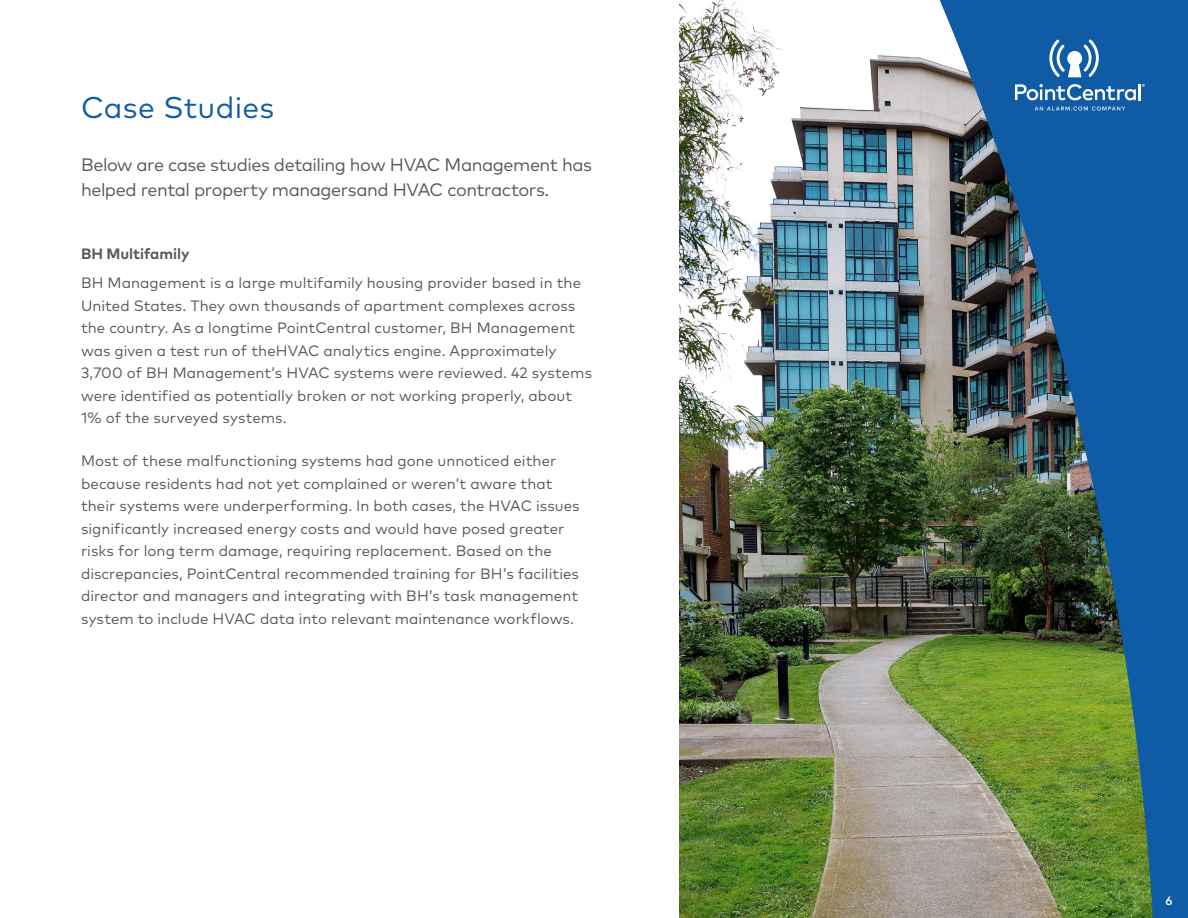
<style>
.page{position:relative;width:1188px;height:918px;background:#fff}
.page>*{position:absolute;margin:0;border:0;box-sizing:border-box;transform-origin:0 0}
.t1{font:30px "Mark Pro";letter-spacing:.01em;color:#105ba6}
.t2{font:18px/25.5px "Mark Pro";letter-spacing:-.025em;color:#57585a}
.t3{font:15px/22.5px "Mark Pro";letter-spacing:.005em;color:#57585a}
.t4{font:700 15px "Mark Pro";letter-spacing:-.005em;color:#57585a}
.t5{font:500 12px "Mark Pro";color:#fff}
</style>
<div class="page">
<img style="left:679px;top:0;width:509px;height:918px">
<svg style="left:1035px;top:107px;width:90px;height:4px"></svg>
<svg style="left:1015px;top:84px;width:130px;height:16px"></svg>
<svg style="left:1049px;top:40px;width:50px;height:37px"></svg>
<p class="t1" style="left:81px;top:85px;width:195px">Case Studies</p>
<p class="t2" style="left:81px;top:150px;width:513px">Below are case studies detailing how HVAC Management has helped rental property managersand HVAC contractors.</p>
<p class="t4" style="left:81px;top:243px;width:110px">BH Multifamily</p>
<p class="t3" style="left:81px;top:271px;width:513px">BH Management is a large multifamily housing provider based in the United States. They own thousands of apartment complexes across the country. As a longtime PointCentral customer, BH Management was given a test run of theHVAC analytics engine. Approximately 3,700 of BH Management’s HVAC systems were reviewed. 42 systems were identified as potentially broken or not working properly, about 1% of the surveyed systems.</p>
<p class="t3" style="left:81px;top:448px;width:500px">Most of these malfunctioning systems had gone unnoticed either because residents had not yet complained or weren’t aware that their systems were underperforming. In both cases, the HVAC issues significantly increased energy costs and would have posed greater risks for long term damage, requiring replacement. Based on the discrepancies, PointCentral recommended training for BH’s facilities director and managers and integrating with BH’s task management system to include HVAC data into relevant maintenance workflows.</p>
<p class="t5" style="left:1165px;top:891px;width:9px">6</p>
</div>
